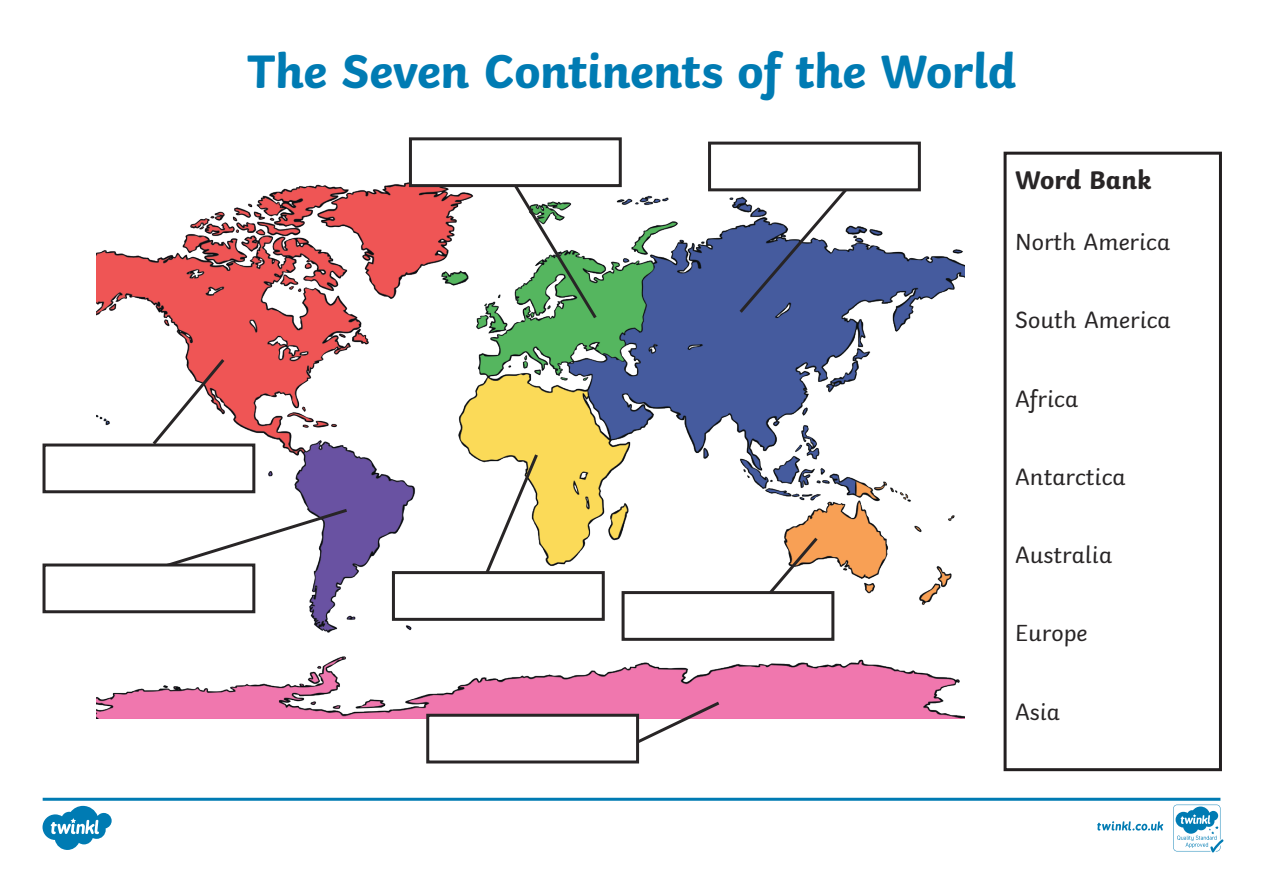
<style>
.page{position:relative;width:1263px;height:893px;background:#fff}
.page>*{position:absolute;margin:0;border:0;box-sizing:border-box;transform-origin:0 0}
.Heading_1{font:700 49.5px "Twinkl";letter-spacing:-.01em;color:#007bb3}
.Heading_2{font:700 27px "Twinkl";color:#282526}
.KS1_Body_Copy{font:24px "Twinkl";color:#282526}
</style>
<div class="page">
<img style="left:96px;top:182px;width:869px;height:536px">
<div style="left:1003px;top:152px;width:219px;height:619px;border:3px solid #231f20"></div>
<svg style="left:150px;top:356px;width:77px;height:87px"></svg>
<svg style="left:163px;top:506px;width:187px;height:63px"></svg>
<svg style="left:510px;top:187px;width:89px;height:135px"></svg>
<svg style="left:736px;top:191px;width:115px;height:125px"></svg>
<svg style="left:766px;top:534px;width:55px;height:57px"></svg>
<svg style="left:483px;top:451px;width:57px;height:120px"></svg>
<svg style="left:626px;top:699px;width:97px;height:51px"></svg>
<div style="left:426px;top:714px;width:213px;height:49px;background:#fff;border:3px solid #282526"></div>
<div style="left:43px;top:563px;width:212px;height:50px;background:#fff;border:3px solid #282526"></div>
<div style="left:43px;top:443px;width:212px;height:50px;background:#fff;border:3px solid #282526"></div>
<div style="left:409px;top:137px;width:213px;height:50px;background:#fff;border:3px solid #282526"></div>
<div style="left:708px;top:142px;width:213px;height:49px;background:#fff;border:3px solid #282526"></div>
<div style="left:621px;top:591px;width:213px;height:50px;background:#fff;border:3px solid #282526"></div>
<div style="left:392px;top:571px;width:213px;height:50px;background:#fff;border:3px solid #282526"></div>
<svg style="left:1174px;top:807px;width:49px;height:45px"></svg>
<svg style="left:43px;top:798px;width:1177px;height:52px"></svg>
<p class="Heading_1" style="left:247px;top:31px;width:770px">The Seven Continents of the World</p>
<p class="Heading_2" style="left:1015px;top:157px;width:138px">Word Bank</p>
<p class="KS1_Body_Copy" style="left:1015px;top:224px;width:157px">North America</p>
<p class="KS1_Body_Copy" style="left:1015px;top:302px;width:157px">South America</p>
<p class="KS1_Body_Copy" style="left:1015px;top:380px;width:65px">Africa</p>
<p class="KS1_Body_Copy" style="left:1015px;top:458px;width:112px">Antarctica</p>
<p class="KS1_Body_Copy" style="left:1015px;top:537px;width:99px">Australia</p>
<p class="KS1_Body_Copy" style="left:1015px;top:615px;width:74px">Europe</p>
<p class="KS1_Body_Copy" style="left:1015px;top:693px;width:46px">Asia</p>
</div>
